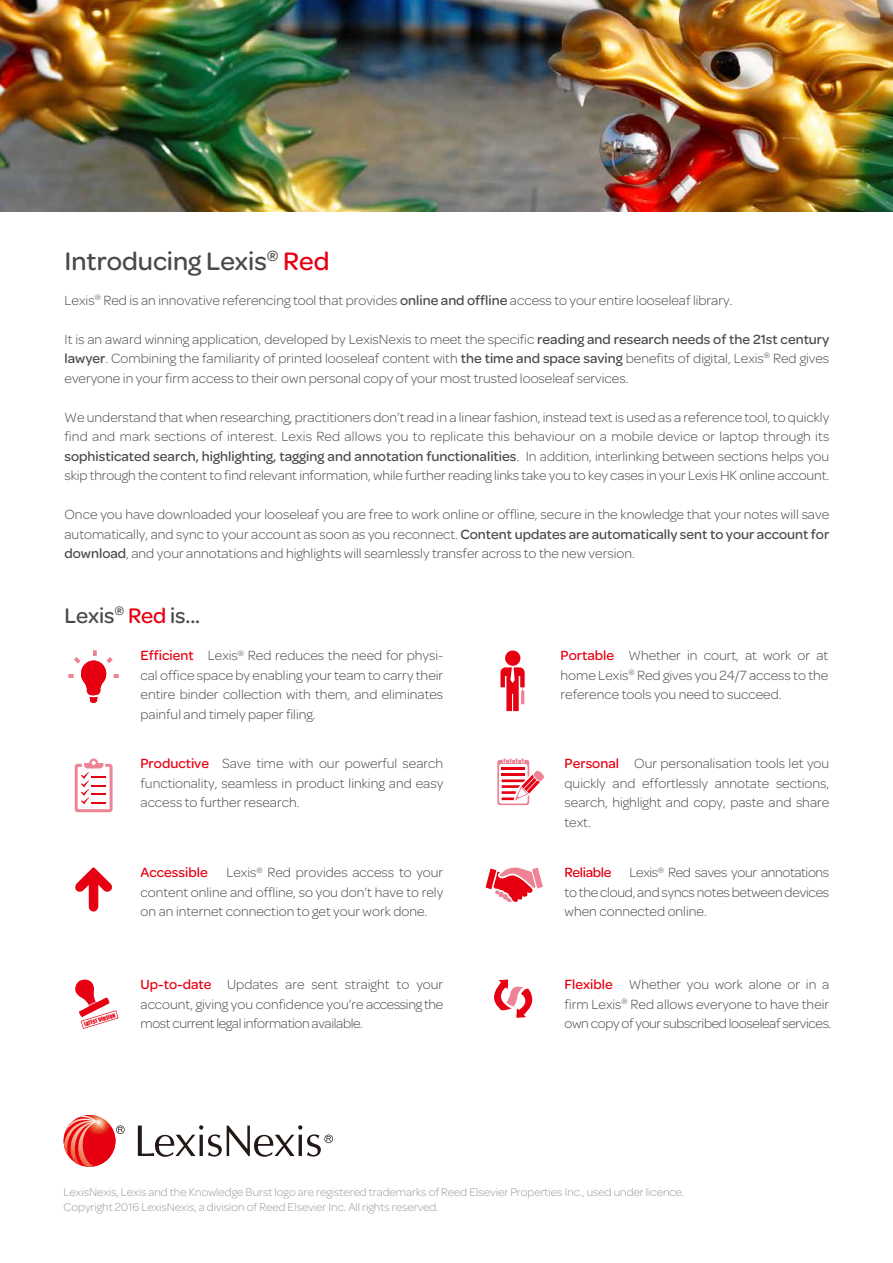
<style>
.page{position:relative;width:893px;height:1263px;background:#fff}
.page>*{position:absolute;margin:0;border:0;box-sizing:border-box;transform-origin:0 0}
.t1{font:500 27px "Omnes";color:#4c4948}
.t2{font:500 22.5px "Omnes";letter-spacing:-.005em;color:#4c4948}
.t3{font:300 14.25px/19.5px "Omnes";color:#4c4948;text-align:justify}
.t4{font:500 14.25px "Omnes";color:#e60012}
.t5{font:500 14.25px "Omnes";letter-spacing:-.025em;color:#e60012}
.t6{font:300 12px/14.4px "Omnes";color:#9b9a96}
.t7{font:5.25px "Impact";color:#e60012}
.s1{color:#e60012}
.s2{font-weight:500}
.s3{font-weight:500;color:#e60012}
</style>
<div class="page">
<img style="left:0;top:0;width:893px;height:212px">
<svg style="left:116px;top:1125px;width:9px;height:9px"></svg>
<svg style="left:138px;top:1125px;width:195px;height:32px"></svg>
<svg style="left:64px;top:1115px;width:51px;height:52px"></svg>
<svg style="left:64px;top:1115px;width:42px;height:52px;background:#ed5956"></svg>
<svg style="left:69px;top:650px;width:50px;height:53px"></svg>
<svg style="left:75px;top:758px;width:38px;height:54px"></svg>
<svg style="left:75px;top:867px;width:37px;height:44px"></svg>
<svg style="left:486px;top:867px;width:57px;height:35px"></svg>
<svg style="left:75px;top:979px;width:43px;height:50px"></svg>
<svg style="left:497px;top:758px;width:47px;height:47px"></svg>
<svg style="left:494px;top:979px;width:38px;height:39px"></svg>
<div style="left:505px;top:650px;width:15px;height:16px;background:#e60012;border-radius:50%"></div>
<svg style="left:500px;top:667px;width:25px;height:44px"></svg>
<h1 class="t1" style="left:65px;top:246px;width:267px">Introducing Lexis<sup>®</sup> <span class="s1">Red</span></h1>
<p class="t3" style="left:65px;top:290px;width:669px">Lexis<sup>®</sup> Red is an innovative referencing tool that provides <span class="s2">online and offline</span> access to your entire looseleaf library.</p>
<p class="t3" style="left:65px;top:329px;width:766px">It is an award winning application, developed by LexisNexis to meet the specific <span class="s2">reading and research needs of the 21st century lawyer</span>. Combining the familiarity of printed looseleaf content with <span class="s2">the time and space saving</span> benefits of digital, Lexis<sup>®</sup> Red gives everyone in your firm access to their own personal copy of your most trusted looseleaf services.</p>
<p class="t3" style="left:65px;top:407px;width:766px">We understand that when researching, practitioners don’t read in a linear fashion, instead text is used as a reference tool, to quickly find and mark sections of interest. Lexis Red allows you to replicate this behaviour on a mobile device or laptop through its <span class="s2">sophisticated search, highlighting, tagging and annotation functionalities</span>. In addition, interlinking between sections helps you skip through the content to find relevant information, while further reading links take you to key cases in your Lexis HK online account.</p>
<p class="t3" style="left:65px;top:505px;width:766px">Once you have downloaded your looseleaf you are free to work online or offline, secure in the knowledge that your notes will save automatically, and sync to your account as soon as you reconnect. <span class="s2">Content updates are automatically sent to your account for download</span>, and your annotations and highlights will seamlessly transfer across to the new version.</p>
<h2 class="t2" style="left:65px;top:603px;width:137px">Lexis<sup>®</sup> <span class="s1">Red</span> is...</h2>
<p class="t3" style="left:141px;top:646px;width:304px"><span class="s3">Efficient</span> Lexis<sup>®</sup> Red reduces the need for physi&shy;cal office space by enabling your team to carry their entire binder collection with them, and eliminates painful and timely paper filing.</p>
<p class="t3" style="left:141px;top:754px;width:304px"><span class="s3">Productive</span> Save time with our powerful search functionality, seamless in product linking and easy access to further research.</p>
<p class="t3" style="left:561px;top:646px;width:269px"><span class="s3">Portable</span> Whether in court, at work or at home Lexis<sup>®</sup> Red gives you 24/7 access to the reference tools you need to succeed.</p>
<p class="t3" style="left:565px;top:754px;width:266px"><span class="s3">Personal</span> Our personalisation tools let you quickly and effortlessly annotate sections, search, highlight and copy, paste and share text.</p>
<p class="t7" style="left:83px;top:1020px;width:34px;rotate:-17deg">LATEST VERSION</p>
<p class="t3" style="left:141px;top:863px;width:304px;text-indent:86px">Lexis<sup>®</sup> Red provides access to your content online and offline, so you don’t have to rely on an internet connection to get your work done.</p>
<p class="t5" style="left:565px;top:864px;width:48px">Reliable</p>
<p class="t3" style="left:565px;top:863px;width:266px;text-indent:65px">Lexis<sup>®</sup> Red saves your annotations to the cloud, and syncs notes between devices when connected online.</p>
<p class="t4" style="left:141px;top:864px;width:69px">Accessible</p>
<p class="t3" style="left:141px;top:975px;width:304px"><span class="s3">Up-to-date</span> Updates are sent straight to your account, giving you confidence you’re accessing the most current legal information available.</p>
<p class="t3" style="left:565px;top:975px;width:268px;text-align:left"><span class="s3">Flexible</span> Whether you work alone or in a firm Lexis<sup>®</sup> Red allows everyone to have their own copy of your subscribed looseleaf services.</p>
<p class="t6" style="left:64px;top:1185px;width:622px">LexisNexis, Lexis and the Knowledge Burst logo are registered trademarks of Reed Elsevier Properties Inc., used under licence.<br>Copyright 2016 LexisNexis, a division of Reed Elsevier Inc. All rights reserved.</p>
</div>
